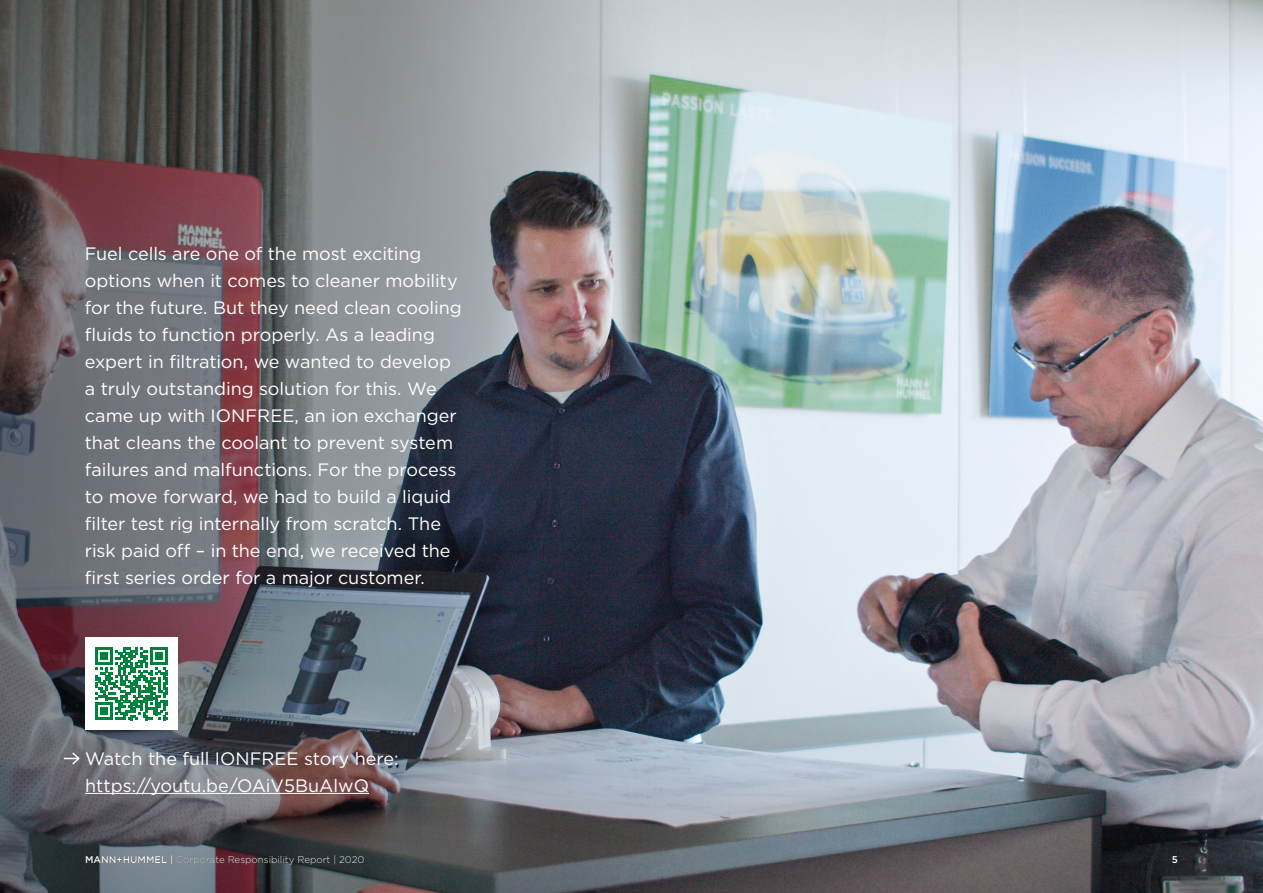
<style>
.page{position:relative;width:1263px;height:893px;background:#fff}
.page>*{position:absolute;margin:0;border:0;box-sizing:border-box;transform-origin:0 0}
.t1{font:18px/27px "Gotham";letter-spacing:-.005em;color:#fff}
.t2{font:300 9.75px "Gotham";color:#fff}
.t3{font:500 9.75px "Gotham";color:#fff}
.s1{font-weight:500}
</style>
<div class="page">
<img style="left:665px;top:0;width:598px;height:893px">
<img style="left:0;top:0;width:665px;height:893px">
<div style="left:85px;top:638px;width:93px;height:92px;background:#fff"></div>
<svg style="left:95px;top:648px;width:73px;height:72px"></svg>
<hr style="left:85px;top:793px;width:284px;height:1px;background:#fff">
<svg style="left:64px;top:751px;width:17px;height:15px"></svg>
<p class="t1" style="left:85px;top:239px;width:378px">Fuel cells are one of the most exciting options when it comes to cleaner mobility for the future. But they need clean cooling fluids to function properly. As a leading expert in filtration, we wanted to develop a truly outstanding solution for this. We came up with IONFREE, an ion exchanger that cleans the coolant to prevent system failures and malfunctions. For the process to move forward, we had to build a liquid filter test rig internally from scratch. The risk paid off – in the end, we received the first series order for a major customer.</p>
<p class="t1" style="left:85px;top:744px;width:315px">Watch the full IONFREE story here: https://youtu.be/OAiV5BuAlwQ</p>
<p class="t2" style="left:85px;top:853px;width:281px"><span class="s1">MANN+HUMMEL |</span> Corporate Responsibility Report | 2020</p>
<p class="t3" style="left:1172px;top:853px;width:8px">5</p>
</div>
